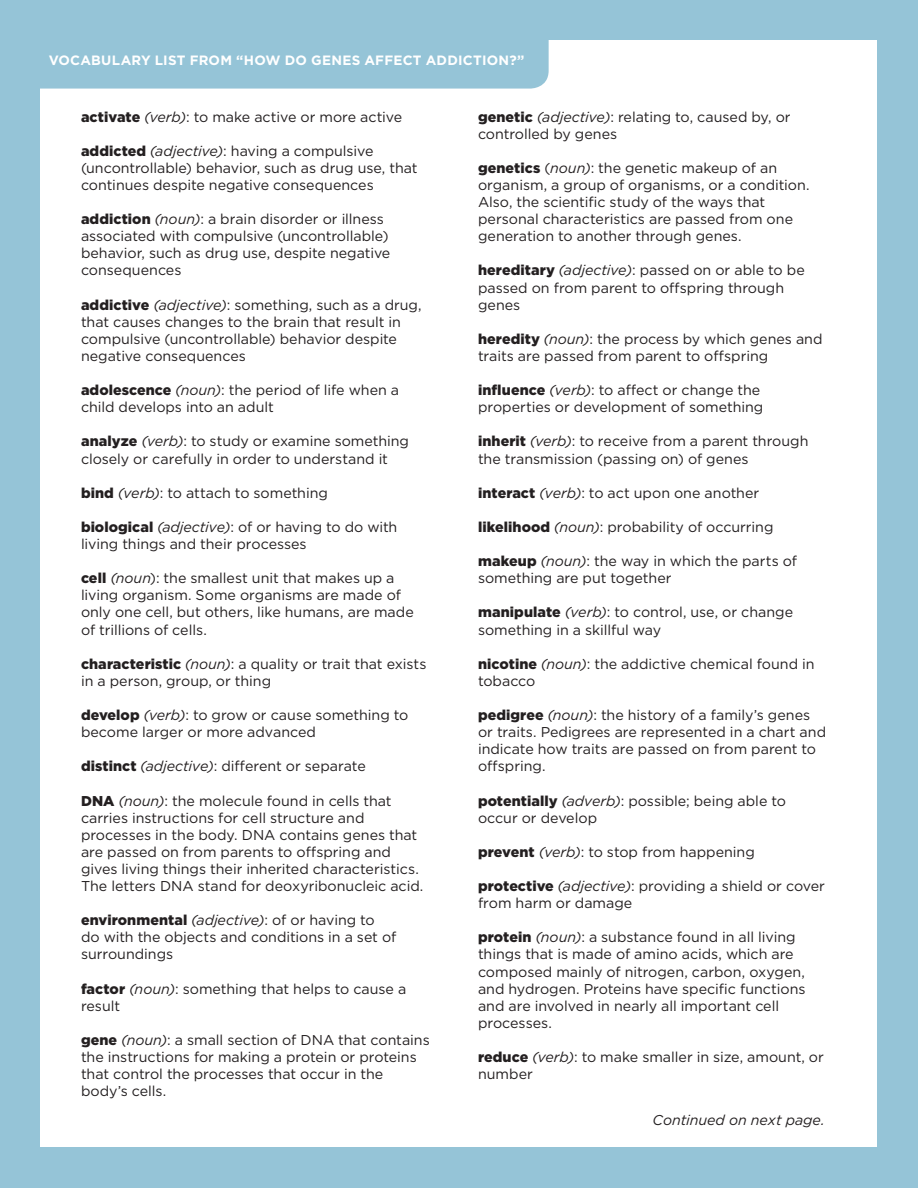
<style>
.page{position:relative;width:918px;height:1188px;background:#95c4d7}
.page>*{position:absolute;margin:0;border:0;box-sizing:border-box;transform-origin:0 0}
.t1{font:14.25px/17.1px "Gotham";color:#231f20}
.t2{font:italic 14.25px "Gotham";letter-spacing:-.005em;color:#231f20}
.interviewP1{font:700 13.5px "Gotham";letter-spacing:.015em;color:#fff}
.s1{font-weight:900}
.s2{font-style:italic}
</style>
<div class="page">
<div style="left:40px;top:40px;width:838px;height:1108px;background:#fff"></div>
<div style="left:22px;top:27px;width:527px;height:62px;background:#95c4d7"></div>
<p class="interviewP1" style="left:49px;top:51px;width:477px">VOCABULARY LIST FROM “HOW DO GENES AFFECT ADDICTION?”</p>
<p class="t1" style="left:81px;top:108px;width:323px"><span class="s1">activate</span> <span class="s2">(verb)</span>: to make active or more active</p>
<p class="t1" style="left:81px;top:142px;width:338px"><span class="s1">addicted</span> <span class="s2">(adjective)</span>: having a compulsive (uncontrollable) behavior, such as drug use, that continues despite negative consequences</p>
<p class="t1" style="left:81px;top:210px;width:311px"><span class="s1">addiction</span> <span class="s2">(noun)</span>: a brain disorder or illness associated with compulsive (uncontrollable) behavior, such as drug use, despite negative consequences</p>
<p class="t1" style="left:81px;top:296px;width:342px"><span class="s1">addictive</span> <span class="s2">(adjective)</span>: something, such as a drug, that causes changes to the brain that result in compulsive (uncontrollable) behavior despite negative consequences</p>
<p class="t1" style="left:81px;top:381px;width:320px"><span class="s1">adolescence</span> <span class="s2">(noun)</span>: the period of life when a child develops into an adult</p>
<p class="t1" style="left:81px;top:433px;width:330px"><span class="s1">analyze</span> <span class="s2">(verb)</span>: to study or examine something closely or carefully in order to understand it</p>
<p class="t1" style="left:81px;top:484px;width:248px"><span class="s1">bind</span> <span class="s2">(verb)</span>: to attach to something</p>
<p class="t1" style="left:81px;top:518px;width:318px"><span class="s1">biological</span> <span class="s2">(adjective)</span>: of or having to do with living things and their processes</p>
<p class="t1" style="left:81px;top:569px;width:334px"><span class="s1">cell</span> <span class="s2">(noun</span>): the smallest unit that makes up a living organism. Some organisms are made of only one cell, but others, like humans, are made of trillions of cells.</p>
<p class="t1" style="left:81px;top:655px;width:347px"><span class="s1">characteristic</span> <span class="s2">(noun)</span>: a quality or trait that exists in a person, group, or thing</p>
<p class="t1" style="left:81px;top:706px;width:329px"><span class="s1">develop</span> <span class="s2">(verb)</span>: to grow or cause something to become larger or more advanced</p>
<p class="t1" style="left:81px;top:757px;width:286px"><span class="s1">distinct</span> <span class="s2">(adjective)</span>: different or separate</p>
<p class="t1" style="left:81px;top:792px;width:344px"><span class="s1">DNA</span> <span class="s2">(noun)</span>: the molecule found in cells that carries instructions for cell structure and processes in the body. DNA contains genes that are passed on from parents to offspring and gives living things their inherited characteristics.<br>The letters DNA stand for deoxyribonucleic acid.</p>
<p class="t1" style="left:81px;top:911px;width:317px"><span class="s1">environmental</span> <span class="s2">(adjective)</span>: of or having to do with the objects and conditions in a set of surroundings</p>
<p class="t1" style="left:81px;top:980px;width:327px"><span class="s1">factor</span> <span class="s2">(noun)</span>: something that helps to cause a result</p>
<p class="t1" style="left:81px;top:1031px;width:350px"><span class="s1">gene</span> <span class="s2">(noun)</span>: a small section of DNA that contains the instructions for making a protein or proteins that control the processes that occur in the body’s cells.</p>
<p class="t1" style="left:478px;top:108px;width:314px"><span class="s1">genetic</span> <span class="s2">(adjective)</span>: relating to, caused by, or controlled by genes</p>
<p class="t1" style="left:478px;top:159px;width:333px"><span class="s1">genetics</span> (<span class="s2">noun)</span>: the genetic makeup of an organism, a group of organisms, or a condition.<br>Also, the scientific study of the ways that personal characteristics are passed from one generation to another through genes.</p>
<p class="t1" style="left:478px;top:262px;width:328px"><span class="s1">hereditary</span> <span class="s2">(adjective)</span>: passed on or able to be passed on from parent to offspring through genes</p>
<p class="t1" style="left:478px;top:330px;width:346px"><span class="s1">heredity</span> <span class="s2">(noun)</span>: the process by which genes and traits are passed from parent to offspring</p>
<p class="t1" style="left:478px;top:381px;width:287px"><span class="s1">influence</span> <span class="s2">(verb)</span>: to affect or change the properties or development of something</p>
<p class="t1" style="left:478px;top:433px;width:332px"><span class="s1">inherit</span> <span class="s2">(verb)</span>: to receive from a parent through the transmission (passing on) of genes</p>
<p class="t1" style="left:478px;top:484px;width:283px"><span class="s1">interact</span> <span class="s2">(verb)</span>: to act upon one another</p>
<p class="t1" style="left:478px;top:518px;width:297px"><span class="s1">likelihood</span> <span class="s2">(noun)</span>: probability of occurring</p>
<p class="t1" style="left:478px;top:552px;width:321px"><span class="s1">makeup</span> <span class="s2">(noun)</span>: the way in which the parts of something are put together</p>
<p class="t1" style="left:478px;top:604px;width:317px"><span class="s1">manipulate</span> <span class="s2">(verb)</span>: to control, use, or change something in a skillful way</p>
<p class="t1" style="left:478px;top:655px;width:338px"><span class="s1">nicotine</span> <span class="s2">(noun)</span>: the addictive chemical found in tobacco</p>
<p class="t1" style="left:478px;top:706px;width:350px"><span class="s1">pedigree</span> <span class="s2">(noun)</span>: the history of a family’s genes or traits. Pedigrees are represented in a chart and indicate how traits are passed on from parent to offspring.</p>
<p class="t1" style="left:478px;top:792px;width:310px"><span class="s1">potentially</span> <span class="s2">(adverb)</span>: possible; being able to occur or develop</p>
<p class="t1" style="left:478px;top:843px;width:278px"><span class="s1">prevent</span> <span class="s2">(verb)</span>: to stop from happening</p>
<p class="t1" style="left:478px;top:877px;width:349px"><span class="s1">protective</span> <span class="s2">(adjective)</span>: providing a shield or cover from harm or damage</p>
<p class="t1" style="left:478px;top:928px;width:329px"><span class="s1">protein</span> <span class="s2">(noun)</span>: a substance found in all living things that is made of amino acids, which are composed mainly of nitrogen, carbon, oxygen, and hydrogen. Proteins have specific functions and are involved in nearly all important cell processes.</p>
<p class="t1" style="left:478px;top:1048px;width:347px"><span class="s1">reduce</span> <span class="s2">(verb)</span>: to make smaller in size, amount, or number</p>
<p class="t2" style="left:653px;top:1111px;width:174px">Continued on next page.</p>
</div>
